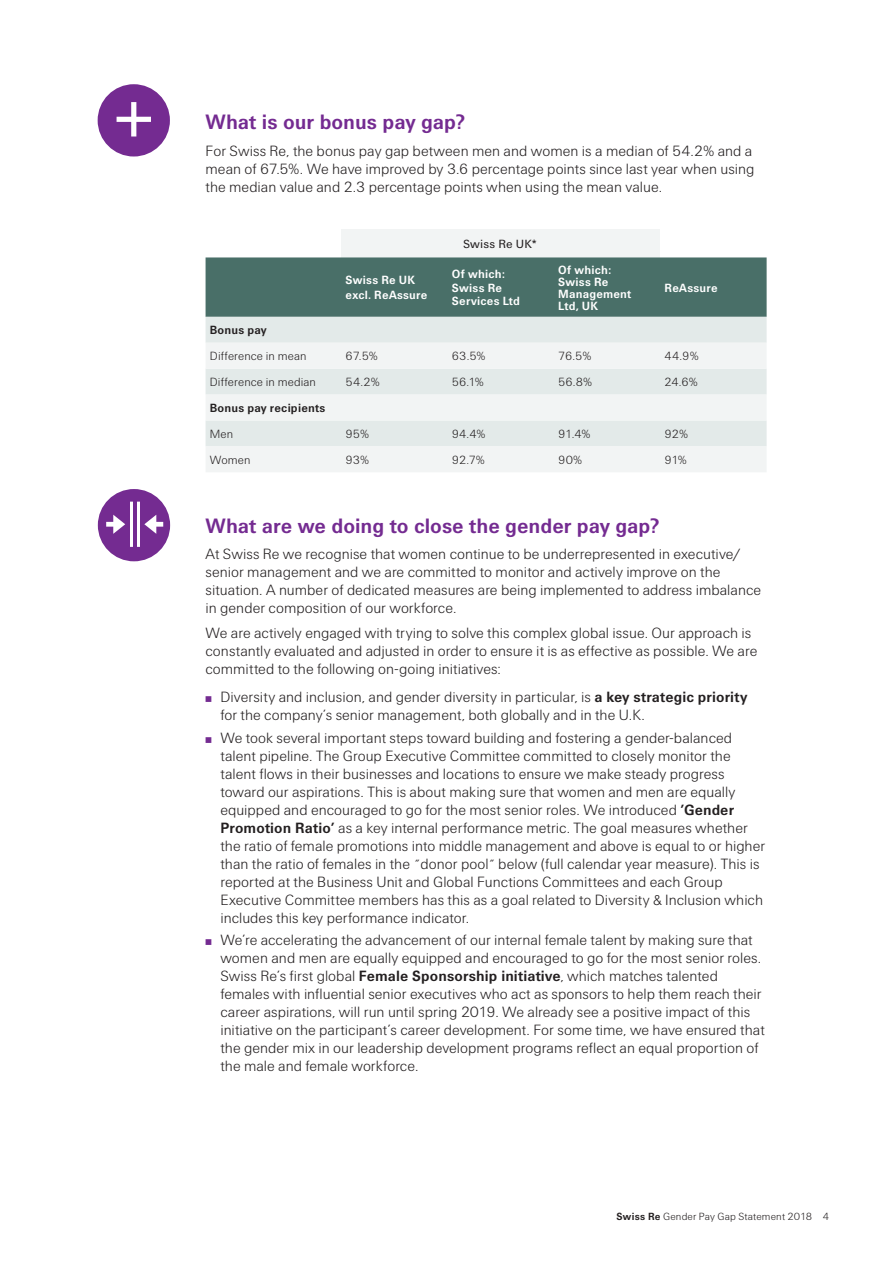
<style>
.page{position:relative;width:893px;height:1263px;background:#fff}
.page>*{position:absolute;margin:0;border:0;box-sizing:border-box;transform-origin:0 0}
.t1{font:700 21px "Swiss Re Sans OT";color:#742b91}
.t2{font:300 15px/18px "Swiss Re Sans OT";color:#231f20}
.t3{font:300 12px "Swiss Re Sans OT";letter-spacing:.01em;color:#231f20}
.t4{font:700 12px/12px "Swiss Re Sans OT";letter-spacing:.02em;color:#fff}
.t5{font:700 12px "Swiss Re Sans OT";letter-spacing:.02em;color:#231f20}
.t6{font:12px "Swiss Re Sans OT";letter-spacing:.01em;color:#231f20}
.t7{font:300 10.5px "Swiss Re Sans OT";letter-spacing:.015em;color:#231f20}
.s1{color:#742b91}
.s2{font-weight:700}
.s3{font-size:13.5px}
</style>
<div class="page">
<div style="left:98px;top:84px;width:72px;height:72px;background:#742b91;border-radius:50%"></div>
<svg style="left:117px;top:102px;width:34px;height:34px"></svg>
<div style="left:98px;top:489px;width:72px;height:72px;background:#742b91;border-radius:50%"></div>
<svg style="left:144px;top:515px;width:19px;height:19px"></svg>
<svg style="left:106px;top:515px;width:19px;height:19px"></svg>
<hr style="left:137px;top:502px;width:3px;height:45px;background:#fff">
<hr style="left:130px;top:502px;width:2px;height:45px;background:#fff">
<div style="left:341px;top:229px;width:319px;height:28px;background:#f2f4f4"></div>
<div style="left:206px;top:257px;width:561px;height:60px;background:#496f68"></div>
<div style="left:206px;top:317px;width:561px;height:26px;background:#e3eae9"></div>
<svg style="left:206px;top:343px;width:561px;height:129px;fill:#f2f4f4"></svg>
<h1 class="t1" style="left:206px;top:110px;width:260px">What is our bonus pay gap?</h1>
<p class="t2" style="left:206px;top:142px;width:551px">For Swiss Re, the bonus pay gap between men and women is a median of 54.2% and a mean of 67.5%. We have improved by 3.6 percentage points since last year when using the median value and 2.3 percentage points when using the mean value.</p>
<p class="t6" style="left:463px;top:237px;width:75px">Swiss Re UK*</p>
<p class="t4" style="left:346px;top:273px;width:83px;line-height:15px">Swiss Re UK excl. ReAssure</p>
<p class="t4" style="left:452px;top:267px;width:70px;line-height:13.5px">Of which:<br>Swiss Re<br>Services Ltd</p>
<p class="t4" style="left:558px;top:264px;width:75px">Of which:<br>Swiss Re<br>Management<br>Ltd, UK</p>
<p class="t4" style="left:665px;top:282px;width:55px">ReAssure</p>
<p class="t5" style="left:210px;top:323px;width:58px">Bonus pay</p>
<p class="t3" style="left:210px;top:349px;width:98px">Difference in mean</p>
<p class="t3" style="left:346px;top:349px;width:34px">67.5%</p>
<p class="t3" style="left:452px;top:349px;width:35px">63.5%</p>
<p class="t3" style="left:558px;top:349px;width:35px">76.5%</p>
<p class="t3" style="left:664px;top:349px;width:36px">44.9%</p>
<p class="t3" style="left:210px;top:375px;width:108px">Difference in median</p>
<p class="t3" style="left:346px;top:375px;width:36px">54.2%</p>
<p class="t3" style="left:452px;top:375px;width:34px">56.1%</p>
<p class="t3" style="left:558px;top:375px;width:36px">56.8%</p>
<p class="t3" style="left:664px;top:375px;width:35px">24.6%</p>
<p class="t5" style="left:210px;top:401px;width:117px">Bonus pay recipients</p>
<p class="t3" style="left:210px;top:427px;width:25px">Men</p>
<p class="t3" style="left:346px;top:427px;width:25px">95%</p>
<p class="t3" style="left:452px;top:427px;width:35px">94.4%</p>
<p class="t3" style="left:558px;top:427px;width:34px">91.4%</p>
<p class="t3" style="left:664px;top:427px;width:25px">92%</p>
<p class="t3" style="left:210px;top:453px;width:42px">Women</p>
<p class="t3" style="left:346px;top:453px;width:25px">93%</p>
<p class="t3" style="left:452px;top:453px;width:35px">92.7%</p>
<p class="t3" style="left:558px;top:453px;width:26px">90%</p>
<p class="t3" style="left:664px;top:453px;width:24px">91%</p>
<h1 class="t1" style="left:206px;top:514px;width:455px">What are we doing to close the gender pay gap?</h1>
<p class="t2" style="left:206px;top:545px;width:557px">At Swiss Re we recognise that women continue to be underrepresented in executive/ senior management and we are committed to monitor and actively improve on the situation. A number of dedicated measures are being implemented to address imbalance in gender composition of our workforce.</p>
<p class="t2" style="left:206px;top:624px;width:553px">We are actively engaged with trying to solve this complex global issue. Our approach is constantly evaluated and adjusted in order to ensure it is as effective as possible. We are committed to the following on-going initiatives:</p>
<p class="t2" style="left:220px;top:688px;width:529px;text-indent:-15px"><span class="s1">̤</span> Diversity and inclusion, and gender diversity in particular, is <span class="s2">a key strategic priority </span>for the company’s senior management, both globally and in the U.K.</p>
<p class="t2" style="left:220px;top:729px;width:546px;text-indent:-15px"><span class="s1">̤</span> We took several important steps toward building and fostering a gender-balanced talent pipeline. The Group Executive Committee committed to closely monitor the talent flows in their businesses and locations to ensure we make steady progress toward our aspirations. This is about making sure that women and men are equally equipped and encouraged to go for the most senior roles. We introduced <span class="s2">’Gender Promotion Ratio’</span> as a key internal performance metric. The goal measures whether the ratio of female promotions into middle management and above is equal to or higher than the ratio of females in the <span class="s3">˝</span>donor pool<span class="s3">˝</span> below (full calendar year measure). This is reported at the Business Unit and Global Functions Committees and each Group Executive Committee members has this as a goal related to Diversity &amp; Inclusion which includes this key performance indicator.</p>
<p class="t2" style="left:220px;top:931px;width:546px;text-indent:-15px"><span class="s1">̤</span> We’re accelerating the advancement of our internal female talent by making sure that women and men are equally equipped and encouraged to go for the most senior roles.<br>Swiss Re’s first global <span class="s2">Female Sponsorship initiative</span>, which matches talented females with influential senior executives who act as sponsors to help them reach their career aspirations, will run until spring 2019. We already see a positive impact of this initiative on the participant’s career development. For some time, we have ensured that the gender mix in our leadership development programs reflect an equal proportion of the male and female workforce.</p>
<p class="t7" style="left:616px;top:1210px;width:214px"><span class="s2">Swiss Re</span> Gender Pay Gap Statement 2018 4</p>
</div>
